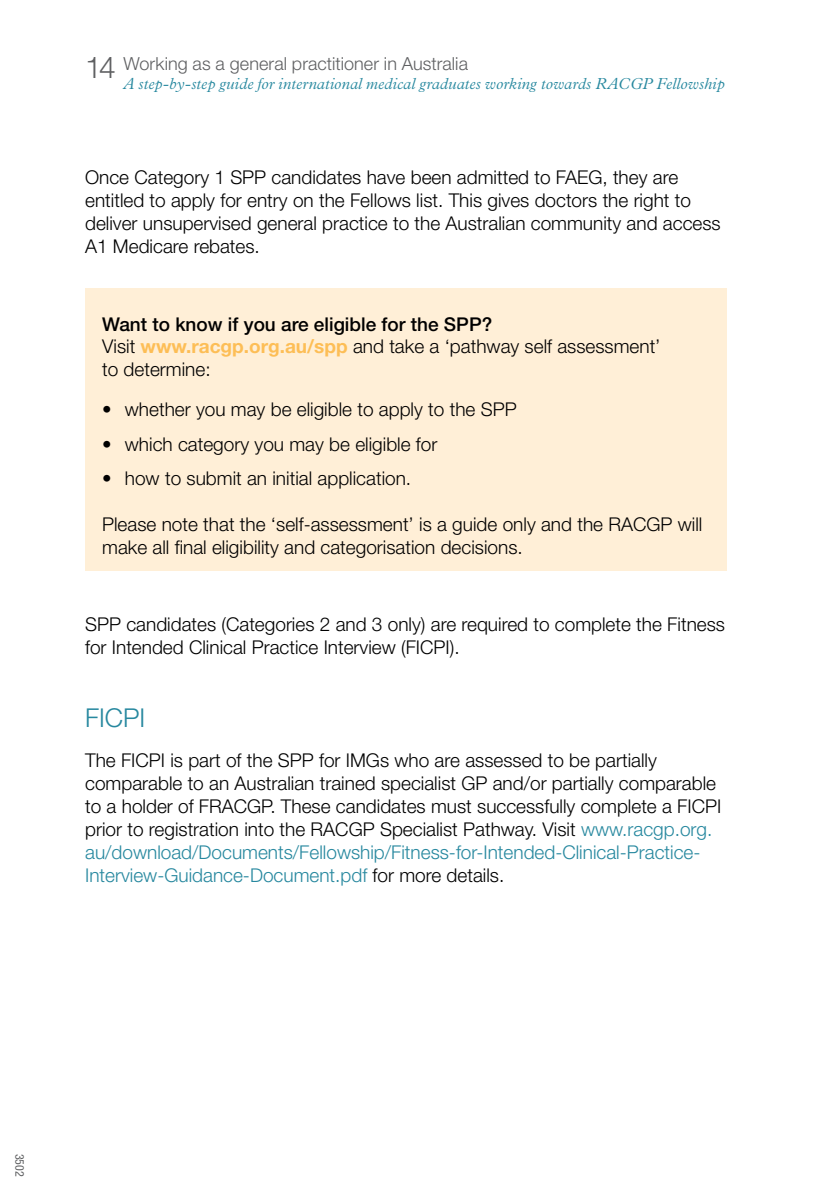
<style>
.page{position:relative;width:840px;height:1191px;background:#fff}
.page>*{position:absolute;margin:0;border:0;box-sizing:border-box;transform-origin:0 0}
.t1{font:300 26px "Helvetica Neue LT Std";color:#27889f}
.t2{font:300 19px/23px "Helvetica Neue LT Std";color:#000}
.t3{font:300 18px "Helvetica Neue LT Std";letter-spacing:.005em;color:#5f6062}
.t4{font:italic 300 16px "Plantin MT Std";letter-spacing:.01em;color:#27889f}
.t5{font:condensed 12px "Helvetica Neue LT Std";color:#5f6062}
.s1{font-size:30px}
.s2{font-weight:500}
.s3{font-weight:700;color:#fdbe56}
.s4{color:#27889f}
</style>
<div class="page">
<div style="left:85px;top:288px;width:641px;height:283px;background:#ffefd7"></div>
<p class="t3" style="left:85px;top:52px;width:384px"><span class="s1">14</span> Working as a general practitioner in Australia</p>
<p class="t4" style="left:123px;top:74px;width:602px">A step-by-step guide for international medical graduates working towards RACGP Fellowship</p>
<p class="t2" style="left:85px;top:165px;width:636px">Once Category 1 SPP candidates have been admitted to FAEG, they are entitled to apply for entry on the Fellows list. This gives doctors the right to deliver unsupervised general practice to the Australian community and access A1 Medicare rebates.</p>
<p class="t2" style="left:102px;top:312px;width:559px"><span class="s2">Want to know if you are eligible for the SPP?<br></span>Visit <span class="s3">www.racgp.org.au/spp</span> and take a ‘pathway self assessment’ to determine:</p>
<p class="t2" style="left:102px;top:398px;width:416px">• whether you may be eligible to apply to the SPP</p>
<p class="t2" style="left:102px;top:432px;width:336px">• which category you may be eligible for</p>
<p class="t2" style="left:102px;top:466px;width:310px">• how to submit an initial application.</p>
<p class="t2" style="left:102px;top:512px;width:601px">Please note that the ‘self-assessment’ is a guide only and the RACGP will make all final eligibility and categorisation decisions.</p>
<p class="t2" style="left:85px;top:612px;width:641px">SPP candidates (Categories 2 and 3 only) are required to complete the Fitness for Intended Clinical Practice Interview (FICPI).</p>
<h1 class="t1" style="left:85px;top:702px;width:62px">FICPI</h1>
<p class="t2" style="left:85px;top:748px;width:637px">The FICPI is part of the SPP for IMGs who are assessed to be partially comparable to an Australian trained specialist GP and/or partially comparable to a holder of FRACGP. These candidates must successfully complete a FICPI prior to registration into the RACGP Specialist Pathway. Visit <span class="s4">www.racgp.org. au/download/Documents/Fellowship/Fitness-for-Intended-Clinical-Practice-Interview-Guidance-Document.pdf</span> for more details.</p>
<p class="t5" style="left:27px;top:1153px;width:25px;rotate:90deg">3502</p>
</div>
